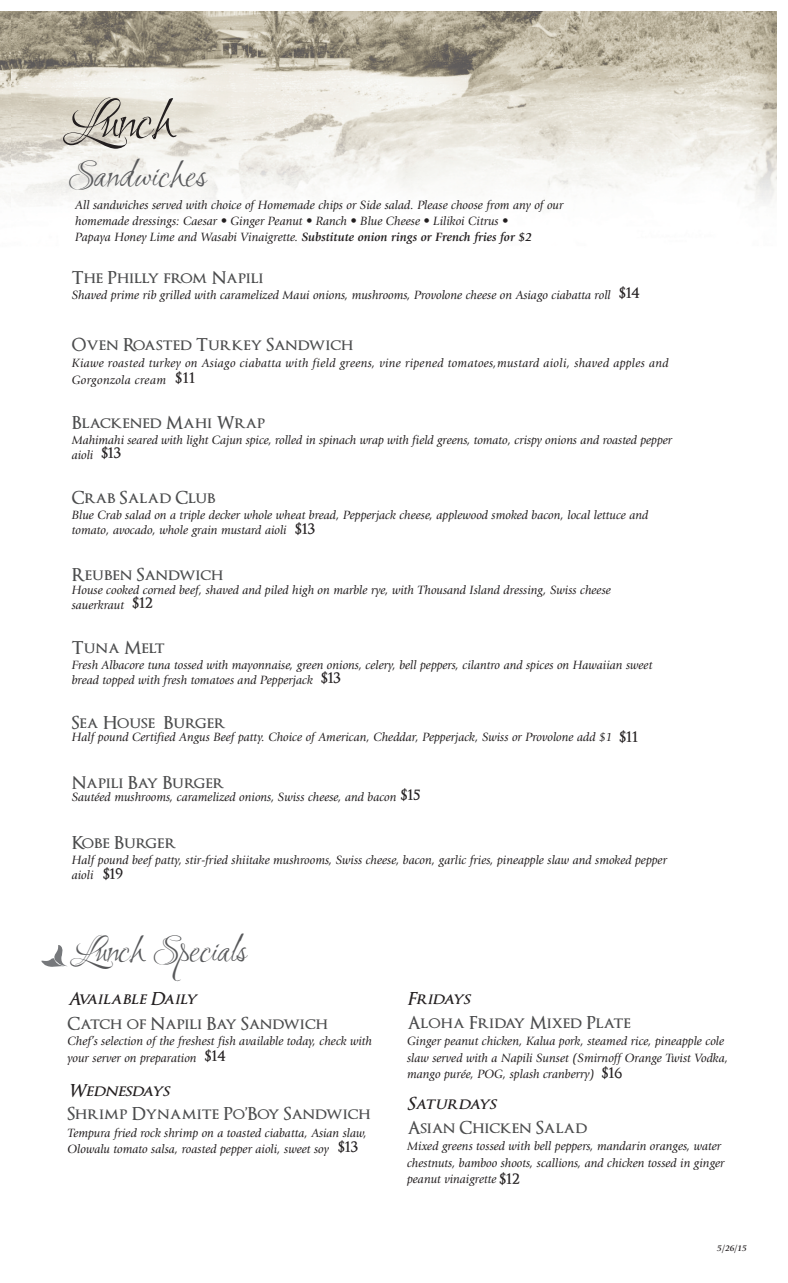
<style>
.page{position:relative;width:788px;height:1283px;background:#fff}
.page>*{position:absolute;margin:0;border:0;box-sizing:border-box;transform-origin:0 0}
.t1{font:60px "P22 Ruthie";color:#231f20}
.t2{font:40px "P22 Ruthie";color:#57585a}
.t3{font:600 17.5px "Optimus Princeps";color:#4b4c4d}
.t4{font:italic 600 17.5px "Optimus Princeps";color:#231f20}
.t5{font:italic 12.5px/16.2px "Giovanni";color:#231f20}
.t6{font:italic 12.5px/16.2px "Giovanni";letter-spacing:.025em;color:#231f20}
.t7{font:italic 700 8.75px "Giovanni";color:#231f20}
.s1{font-weight:700}
.s2{font-family:"Optimus Princeps";font-weight:600;font-style:normal;font-size:17.5px}
</style>
<div class="page">
<img style="left:0;top:11px;width:776px;height:956px">
<svg style="left:41px;top:944px;width:27px;height:22px"></svg>
<h1 class="t1" style="left:66px;top:93px;width:110px">Lunch</h1>
<h2 class="t2" style="left:68px;top:158px;width:140px">Sandwiches</h2>
<p class="t5" style="left:75px;top:198px;width:489px">All sandwiches served with choice of Homemade chips or Side salad. Please choose from any of our homemade dressings: Caesar • Ginger Peanut • Ranch • Blue Cheese • Lilikoi Citrus •<br>Papaya Honey Lime and Wasabi Vinaigrette. <span class="s1">Substitute onion rings or French fries for $2</span></p>
<h3 class="t3" style="left:72px;top:268px;width:193px">The Philly from Napili</h3>
<p class="t5" style="left:72px;top:287px;width:569px">Shaved prime rib grilled with caramelized Maui onions, mushrooms, Provolone cheese on Asiago ciabatta roll <span class="s2">$14</span></p>
<h3 class="t3" style="left:72px;top:335px;width:283px">Oven Roasted Turkey Sandwich</h3>
<p class="t6" style="left:72px;top:356px;width:598px">Kiawe roasted turkey on Asiago ciabatta with field greens, vine ripened tomatoes,mustard aioli, shaved apples and<br>Gorgonzola cream <span class="s2">$11</span></p>
<h3 class="t3" style="left:72px;top:413px;width:195px">Blackened Mahi Wrap</h3>
<p class="t5" style="left:72px;top:433px;width:601px;line-height:15px">Mahimahi seared with light Cajun spice, rolled in spinach wrap with field greens, tomato, crispy onions and roasted pepper aioli <span class="s2">$13</span></p>
<h3 class="t3" style="left:72px;top:488px;width:145px">Crab Salad Club</h3>
<p class="t5" style="left:72px;top:508px;width:578px;line-height:15px">Blue Crab salad on a triple decker whole wheat bread, Pepperjack cheese, applewood smoked bacon, local lettuce and tomato, avocado, whole grain mustard aioli <span class="s2">$13</span></p>
<h3 class="t3" style="left:72px;top:565px;width:153px">Reuben Sandwich</h3>
<p class="t5" style="left:72px;top:583px;width:540px;line-height:15px">House cooked corned beef, shaved and piled high on marble rye, with Thousand Island dressing, Swiss cheese sauerkraut <span class="s2">$12</span></p>
<h3 class="t3" style="left:72px;top:638px;width:94px">Tuna Melt</h3>
<p class="t5" style="left:72px;top:658px;width:582px;line-height:15px">Fresh Albacore tuna tossed with mayonnaise, green onions, celery, bell peppers, cilantro and spices on Hawaiian sweet bread topped with fresh tomatoes and Pepperjack <span class="s2">$13</span></p>
<h3 class="t3" style="left:72px;top:713px;width:156px">Sea House Burger</h3>
<p class="t5" style="left:72px;top:730px;width:567px">Half pound Certified Angus Beef patty. Choice of American, Cheddar, Pepperjack, Swiss or Provolone add $1 <span class="s2">$11</span></p>
<h3 class="t3" style="left:72px;top:773px;width:154px">Napili Bay Burger</h3>
<p class="t5" style="left:72px;top:790px;width:350px">Sautéed mushrooms, caramelized onions, Swiss cheese, and bacon <span class="s2">$15</span></p>
<h3 class="t3" style="left:72px;top:833px;width:106px">Kobe Burger</h3>
<p class="t5" style="left:72px;top:853px;width:596px;line-height:15px">Half pound beef patty, stir-fried shiitake mushrooms, Swiss cheese, bacon, garlic fries, pineapple slaw and smoked pepper aioli <span class="s2">$19</span></p>
<h2 class="t2" style="left:72px;top:932px;width:176px">Lunch Specials</h2>
<h3 class="t4" style="left:68px;top:989px;width:135px">Available Daily</h3>
<h3 class="t3" style="left:68px;top:1014px;width:262px">Catch of Napili Bay Sandwich</h3>
<p class="t5" style="left:68px;top:1034px;width:306px">Chef’s selection of the freshest fish available today, check with your server on preparation <span class="s2">$14</span></p>
<h3 class="t4" style="left:68px;top:1081px;width:107px">Wednesdays</h3>
<h3 class="t3" style="left:68px;top:1104px;width:305px">Shrimp Dynamite Po’Boy Sandwich</h3>
<p class="t5" style="left:68px;top:1125px;width:301px">Tempura fried rock shrimp on a toasted ciabatta, Asian slaw,<br>Olowalu tomato salsa, roasted pepper aioli, sweet soy <span class="s2">$13</span></p>
<h3 class="t4" style="left:407px;top:989px;width:68px">Fridays</h3>
<h3 class="t3" style="left:407px;top:1013px;width:225px">Aloha Friday Mixed Plate</h3>
<p class="t5" style="left:407px;top:1034px;width:322px">Ginger peanut chicken, Kalua pork, steamed rice, pineapple cole slaw served with a Napili Sunset (Smirnoff Orange Twist Vodka, mango purée, POG, splash cranberry) <span class="s2">$16</span></p>
<h3 class="t4" style="left:407px;top:1094px;width:94px">Saturdays</h3>
<h3 class="t3" style="left:407px;top:1118px;width:182px">Asian Chicken Salad</h3>
<p class="t5" style="left:407px;top:1139px;width:319px">Mixed greens tossed with bell peppers, mandarin oranges, water chestnuts, bamboo shoots, scallions, and chicken tossed in ginger peanut vinaigrette <span class="s2">$12</span></p>
<p class="t7" style="left:717px;top:1245px;width:31px">5/26/15</p>
</div>
